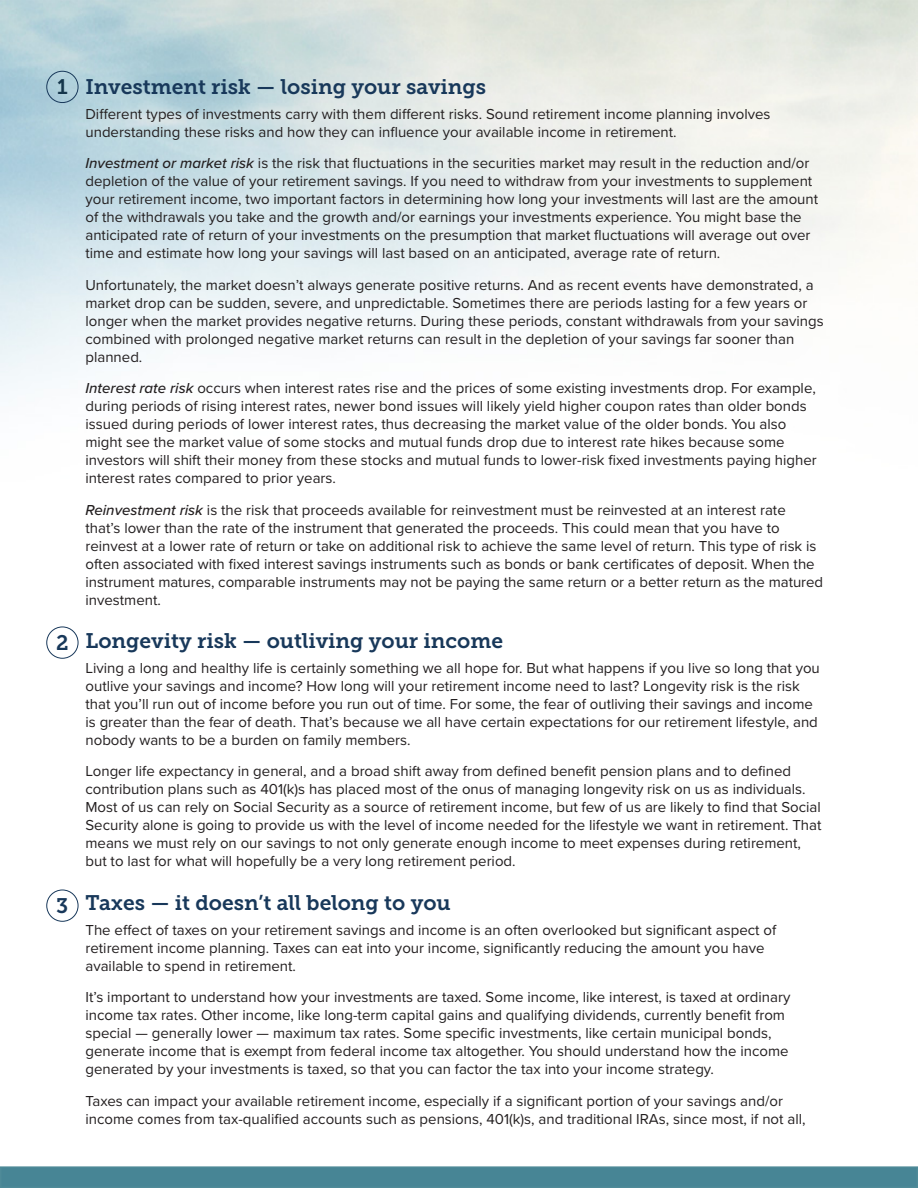
<style>
.page{position:relative;width:918px;height:1188px;background:#fff}
.page>*{position:absolute;margin:0;border:0;box-sizing:border-box;transform-origin:0 0}
.t1{font:21px "Museo Slab 700";color:#18385a}
.t2{font:21px "Museo Slab 700";color:#15364b}
.t3{font:15px/18px "Proxima Nova";color:#231f20}
.s1{font-weight:500;font-style:italic}
</style>
<div class="page">
<img style="left:0;top:0;width:918px;height:389px">
<div style="left:1px;top:1167px;width:916px;height:20px;background:#478595"></div>
<div style="left:0;top:1166px;width:918px;height:22px;border:2px solid #4e8a98"></div>
<div style="left:46px;top:71px;width:32px;height:32px;border:1px solid #18385a;border-radius:50%"></div>
<div style="left:46px;top:627px;width:32px;height:32px;border:1px solid #18385a;border-radius:50%"></div>
<div style="left:46px;top:890px;width:32px;height:32px;border:1px solid #18385a;border-radius:50%"></div>
<p class="t2" style="left:57px;top:75px;width:12px">1</p>
<p class="t1" style="left:56px;top:630px;width:14px">2</p>
<p class="t1" style="left:56px;top:893px;width:14px">3</p>
<p class="t1" style="left:85px;top:75px;width:402px">Investment risk — losing your savings</p>
<p class="t3" style="left:85px;top:104px;width:687px">Different types of investments carry with them different risks. Sound retirement income planning involves understanding these risks and how they can influence your available income in retirement.</p>
<p class="t3" style="left:85px;top:153px;width:734px"><span class="s1">Investment or market risk</span> is the risk that fluctuations in the securities market may result in the reduction and/or depletion of the value of your retirement savings. If you need to withdraw from your investments to supplement your retirement income, two important factors in determining how long your investments will last are the amount of the withdrawals you take and the growth and/or earnings your investments experience. You might base the anticipated rate of return of your investments on the presumption that market fluctuations will average out over time and estimate how long your savings will last based on an anticipated, average rate of return.</p>
<p class="t3" style="left:85px;top:275px;width:740px">Unfortunately, the market doesn’t always generate positive returns. And as recent events have demonstrated, a market drop can be sudden, severe, and unpredictable. Sometimes there are periods lasting for a few years or longer when the market provides negative returns. During these periods, constant withdrawals from your savings combined with prolonged negative market returns can result in the depletion of your savings far sooner than planned.</p>
<p class="t3" style="left:85px;top:378px;width:733px"><span class="s1">Interest rate risk</span> occurs when interest rates rise and the prices of some existing investments drop. For example, during periods of rising interest rates, newer bond issues will likely yield higher coupon rates than older bonds issued during periods of lower interest rates, thus decreasing the market value of the older bonds. You also might see the market value of some stocks and mutual funds drop due to interest rate hikes because some investors will shift their money from these stocks and mutual funds to lower-risk fixed investments paying higher interest rates compared to prior years.</p>
<p class="t3" style="left:85px;top:500px;width:739px"><span class="s1">Reinvestment risk</span> is the risk that proceeds available for reinvestment must be reinvested at an interest rate that’s lower than the rate of the instrument that generated the proceeds. This could mean that you have to reinvest at a lower rate of return or take on additional risk to achieve the same level of return. This type of risk is often associated with fixed interest savings instruments such as bonds or bank certificates of deposit. When the instrument matures, comparable instruments may not be paying the same return or a better return as the matured investment.</p>
<p class="t1" style="left:85px;top:629px;width:419px">Longevity risk — outliving your income</p>
<p class="t3" style="left:85px;top:658px;width:736px">Living a long and healthy life is certainly something we all hope for. But what happens if you live so long that you outlive your savings and income? How long will your retirement income need to last? Longevity risk is the risk that you’ll run out of income before you run out of time. For some, the fear of outliving their savings and income is greater than the fear of death. That’s because we all have certain expectations for our retirement lifestyle, and nobody wants to be a burden on family members.</p>
<p class="t3" style="left:85px;top:762px;width:738px">Longer life expectancy in general, and a broad shift away from defined benefit pension plans and to defined contribution plans such as 401(k)s has placed most of the onus of managing longevity risk on us as individuals.<br>Most of us can rely on Social Security as a source of retirement income, but few of us are likely to find that Social Security alone is going to provide us with the level of income needed for the lifestyle we want in retirement. That means we must rely on our savings to not only generate enough income to meet expenses during retirement, but to last for what will hopefully be a very long retirement period.</p>
<p class="t1" style="left:85px;top:891px;width:367px">Taxes — it doesn’t all belong to you</p>
<p class="t3" style="left:85px;top:920px;width:692px">The effect of taxes on your retirement savings and income is an often overlooked but significant aspect of retirement income planning. Taxes can eat into your income, significantly reducing the amount you have available to spend in retirement.</p>
<p class="t3" style="left:85px;top:987px;width:706px">It’s important to understand how your investments are taxed. Some income, like interest, is taxed at ordinary income tax rates. Other income, like long-term capital gains and qualifying dividends, currently benefit from special — generally lower — maximum tax rates. Some specific investments, like certain municipal bonds, generate income that is exempt from federal income tax altogether. You should understand how the income generated by your investments is taxed, so that you can factor the tax into your income strategy.</p>
<p class="t3" style="left:85px;top:1091px;width:722px">Taxes can impact your available retirement income, especially if a significant portion of your savings and/or income comes from tax-qualified accounts such as pensions, 401(k)s, and traditional IRAs, since most, if not all,</p>
</div>
